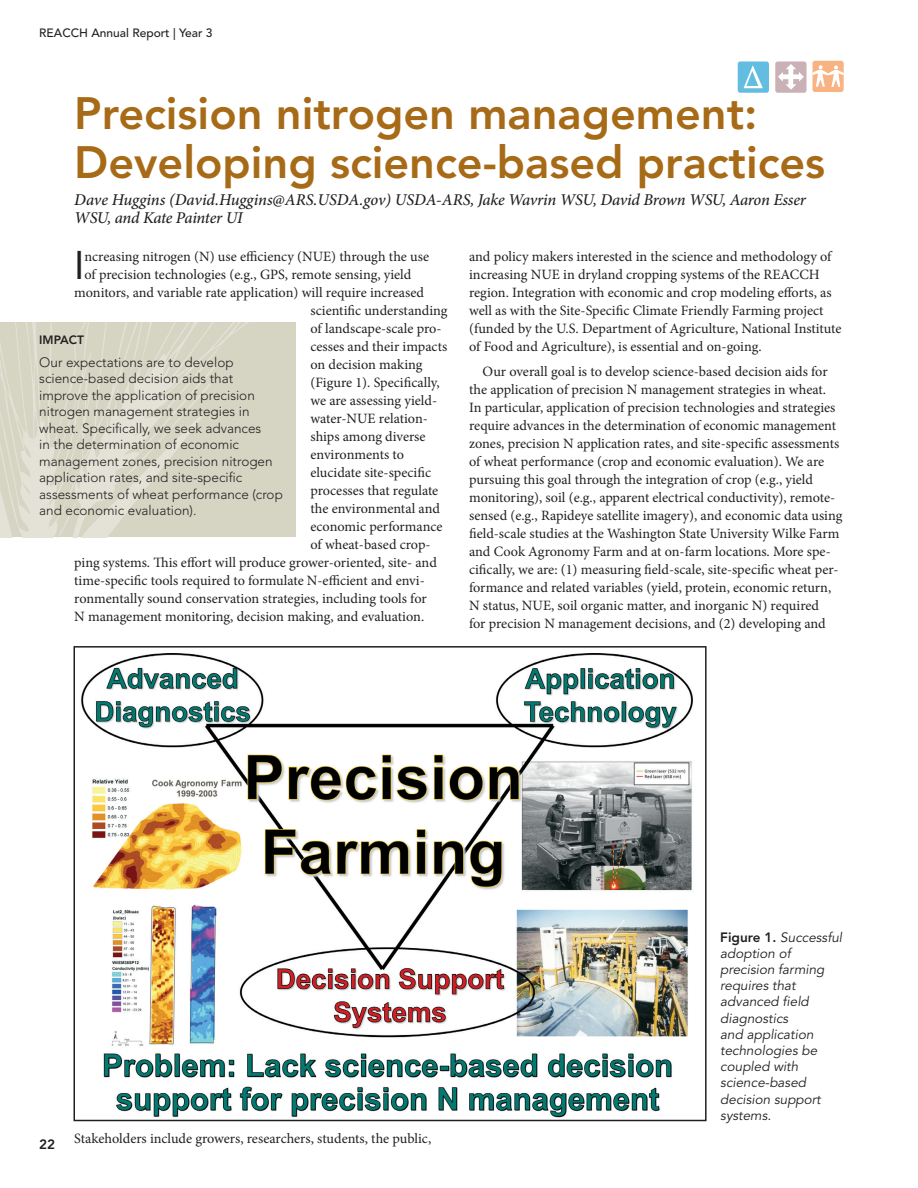
<style>
.page{position:relative;width:918px;height:1188px;background:#fff}
.page>*{position:absolute;margin:0;border:0;box-sizing:border-box;transform-origin:0 0}
.t1{font:800 45px/49.5px "Avenir LT Std";color:#a76a16}
.t2{font:39.6px "Avenir LT Std";color:#231f20}
.t3{font:italic 500 16.5px/18px "Minion Pro";letter-spacing:-.01em;color:#231f20}
.t4{font:14.25px/18px "Minion Pro";color:#231f20}
.t5{font:300 13.5px/16.5px "Avenir LT Std";color:#231f20}
.t6{font:italic 13.5px/16.2px "Avenir LT Std";color:#231f20}
.t7{font:800 13.5px "Avenir LT Std";color:#231f20}
.t8{font:500 12px "Avenir LT Std";color:#231f20}
.t9{font:800 12px "Avenir LT Std";color:#231f20}
.s1{font-weight:800;font-style:normal}
</style>
<div class="page">
<div style="left:738px;top:61px;width:31px;height:32px;background:#62bde0;border-radius:2px"></div>
<svg style="left:744px;top:65px;width:19px;height:23px"></svg>
<div style="left:775px;top:61px;width:32px;height:32px;background:#cab1b5;border-radius:2px"></div>
<svg style="left:778px;top:64px;width:26px;height:26px"></svg>
<div style="left:813px;top:61px;width:31px;height:31px;background:#f9b281;border-radius:2px"></div>
<svg style="left:813px;top:65px;width:31px;height:22px"></svg>
<svg style="left:0;top:322px;width:296px;height:215px;background:#d9d7c7"></svg>
<img style="left:81px;top:654px;width:612px;height:464px">
<div style="left:74px;top:646px;width:633px;height:475px;border:2px solid #231f20"></div>
<p class="t8" style="left:39px;top:26px;width:175px">REACCH Annual Report | Year 3</p>
<h1 class="t1" style="left:74px;top:88px;width:753px">Precision nitrogen management:<br>Developing science-based practices</h1>
<p class="t3" style="left:74px;top:190px;width:733px">Dave Huggins (David.Huggins@ARS.USDA.gov) USDA-ARS, Jake Wavrin WSU, David Brown WSU, Aaron Esser<br>WSU, and Kate Painter UI</p>
<h2 class="t2" style="left:74px;top:242px;width:12px">I</h2>
<p class="t4" style="left:85px;top:247px;width:346px">ncreasing nitrogen (N) use efficiency (NUE) through the use</p>
<p class="t4" style="left:469px;top:247px;width:374px">and policy makers interested in the science and methodology of increasing NUE in dryland cropping systems of the REACCH region. Integration with economic and crop modeling efforts, as well as with the Site-Specific Climate Friendly Farming project (funded by the U.S. Department of Agriculture, National Institute of Food and Agriculture), is essential and on-going.</p>
<p class="t4" style="left:469px;top:362px;width:375px;text-indent:13px">Our overall goal is to develop science-based decision aids for the application of precision N management strategies in wheat.<br>In particular, application of precision technologies and strategies require advances in the determination of economic management zones, precision N application rates, and site-specific assessments of wheat performance (crop and economic evaluation). We are pursuing this goal through the integration of crop (e.g., yield monitoring), soil (e.g., apparent electrical conductivity), remote&shy;sensed (e.g., Rapideye satellite imagery), and economic data using field-scale studies at the Washington State University Wilke Farm and Cook Agronomy Farm and at on-farm locations. More spe&shy;cifically, we are: (1) measuring field-scale, site-specific wheat per&shy;formance and related variables (yield, protein, economic return, N status, NUE, soil organic matter, and inorganic N) required<br>for precision N management decisions, and (2) developing and</p>
<p class="t4" style="left:85px;top:265px;width:328px">of precision technologies (e.g., GPS, remote sensing, yield</p>
<p class="t4" style="left:74px;top:283px;width:351px">monitors, and variable rate application) will require increased</p>
<p class="t4" style="left:310px;top:301px;width:139px">scientific understanding</p>
<p class="t4" style="left:310px;top:319px;width:133px">of landscape-scale pro-</p>
<p class="t4" style="left:310px;top:337px;width:138px">cesses and their impacts</p>
<p class="t4" style="left:310px;top:355px;width:114px">on decision making</p>
<p class="t4" style="left:310px;top:373px;width:131px">(Figure 1). Specifically,</p>
<p class="t4" style="left:310px;top:391px;width:128px">we are assessing yield-</p>
<p class="t4" style="left:310px;top:409px;width:119px">water-NUE relation-</p>
<p class="t4" style="left:310px;top:427px;width:117px">ships among diverse</p>
<p class="t4" style="left:310px;top:445px;width:95px">environments to</p>
<p class="t4" style="left:310px;top:463px;width:122px">elucidate site-specific</p>
<p class="t4" style="left:310px;top:481px;width:129px">processes that regulate</p>
<p class="t4" style="left:310px;top:499px;width:131px">the environmental and</p>
<p class="t4" style="left:310px;top:517px;width:133px">economic performance</p>
<p class="t4" style="left:310px;top:535px;width:122px">of wheat-based crop-</p>
<p class="t4" style="left:74px;top:553px;width:364px">ping systems. This effort will produce grower-oriented, site- and</p>
<p class="t4" style="left:74px;top:571px;width:352px">time-specific tools required to formulate N-efficient and envi-</p>
<p class="t4" style="left:74px;top:589px;width:354px">ronmentally sound conservation strategies, including tools for</p>
<p class="t4" style="left:74px;top:607px;width:352px">N management monitoring, decision making, and evaluation.</p>
<p class="t9" style="left:39px;top:332px;width:46px">IMPACT</p>
<p class="t5" style="left:39px;top:354px;width:245px">Our expectations are to develop science-based decision aids that improve the application of precision nitrogen management strategies in wheat. Specifically, we seek advances<br>in the determination of economic management zones, precision nitrogen application rates, and site-specific assessments of wheat performance (crop and economic evaluation).</p>
<p class="t7" style="left:39px;top:1136px;width:17px">22</p>
<p class="t4" style="left:74px;top:1129px;width:359px">Stakeholders include growers, researchers, students, the public,</p>
<p class="t6" style="left:720px;top:929px;width:123px"><span class="s1">Figure 1.</span> Successful adoption of precision farming requires that advanced field diagnostics<br>and application technologies be coupled with science-based decision support systems.</p>
</div>
